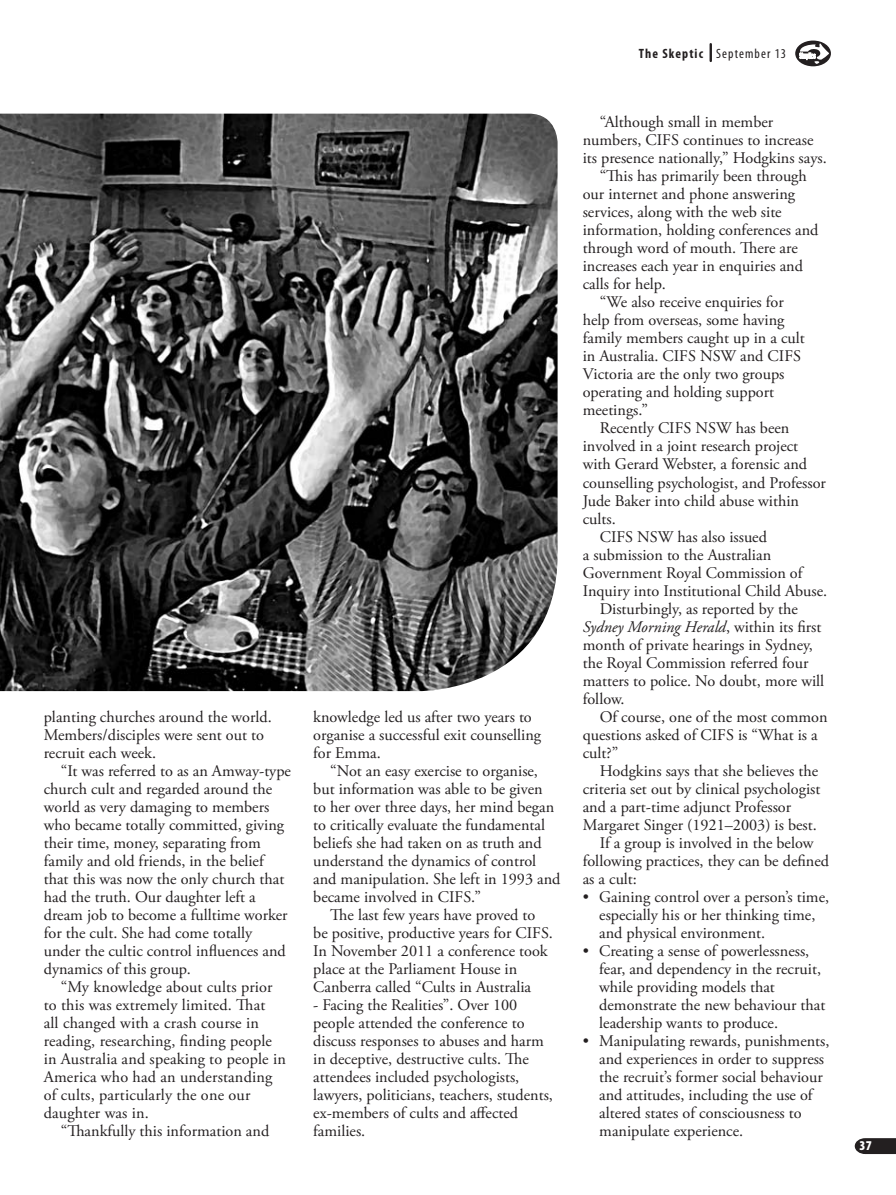
<style>
.page{position:relative;width:896px;height:1195px;background:#fff}
.page>*{position:absolute;margin:0;border:0;box-sizing:border-box;transform-origin:0 0}
.Body_copy{font:16.2px/18px "Adobe Garamond Pro";color:#231f20}
.t1{font:condensed 13.5px "Myriad Pro";letter-spacing:.08em;color:#231f20}
.t2{font:900 condensed 13.5px "Myriad Pro";color:#fff}
.s1{font-weight:700}
.s2{font-style:italic}
</style>
<div class="page">
<svg style="left:854px;top:1138px;width:41px;height:16px"></svg>
<svg style="left:795px;top:41px;width:35px;height:25px"></svg>
<svg style="left:799px;top:42px;width:30px;height:22px"></svg>
<svg style="left:709px;top:44px;width:2px;height:17px"></svg>
<img style="left:0;top:114px;width:557px;height:577px">
<p class="Body_copy" style="left:44px;top:708px;width:229px">planting churches around the world.<br>Members/disciples were sent out to recruit each week.</p>
<p class="Body_copy" style="left:44px;top:762px;width:249px;text-indent:17px">“It was referred to as an Amway-type church cult and regarded around the world as very damaging to members who became totally committed, giving their time, money, separating from family and old friends, in the belief that this was now the only church that had the truth. Our daughter left a dream job to become a fulltime worker for the cult. She had come totally under the cultic control influences and dynamics of this group.</p>
<p class="Body_copy" style="left:44px;top:978px;width:243px;text-indent:17px">“My knowledge about cults prior to this was extremely limited. That<br>all changed with a crash course in reading, researching, finding people in Australia and speaking to people in<br>America who had an understanding of cults, particularly the one our daughter was in.</p>
<p class="Body_copy" style="left:61px;top:1122px;width:210px">“Thankfully this information and</p>
<p class="t1" style="left:638px;top:45px;width:149px"><span class="s1">The Skeptic</span> September 13</p>
<p class="Body_copy" style="left:313px;top:708px;width:229px">knowledge led us after two years to organise a successful exit counselling for Emma.</p>
<p class="Body_copy" style="left:313px;top:762px;width:249px;text-indent:17px">“Not an easy exercise to organise, but information was able to be given<br>to her over three days, her mind began to critically evaluate the fundamental beliefs she had taken on as truth and understand the dynamics of control and manipulation. She left in 1993 and became involved in CIFS.”</p>
<p class="Body_copy" style="left:313px;top:906px;width:241px;text-indent:17px">The last few years have proved to be positive, productive years for CIFS.<br>In November 2011 a conference took place at the Parliament House in Canberra called “Cults in Australia</p>
<p class="Body_copy" style="left:313px;top:996px;width:241px">- Facing the Realities”. Over 100 people attended the conference to discuss responses to abuses and harm in deceptive, destructive cults. The attendees included psychologists, lawyers, politicians, teachers, students, ex-members of cults and affected families.</p>
<p class="Body_copy" style="left:582px;top:114px;width:245px;text-indent:17px">“Although small in member numbers, CIFS continues to increase its presence nationally,” Hodgkins says.</p>
<p class="Body_copy" style="left:582px;top:168px;width:237px;text-indent:17px">“This has primarily been through our internet and phone answering services, along with the web site information, holding conferences and through word of mouth. There are increases each year in enquiries and calls for help.</p>
<p class="Body_copy" style="left:582px;top:294px;width:223px;text-indent:17px">“We also receive enquiries for help from overseas, some having family members caught up in a cult in Australia. CIFS NSW and CIFS<br>Victoria are the only two groups operating and holding support meetings.”</p>
<p class="Body_copy" style="left:582px;top:420px;width:245px;text-indent:17px">Recently CIFS NSW has been involved in a joint research project with Gerard Webster, a forensic and counselling psychologist, and Professor<br>Jude Baker into child abuse within cults.</p>
<p class="Body_copy" style="left:582px;top:528px;width:246px;text-indent:17px">CIFS NSW has also issued<br>a submission to the Australian<br>Government Royal Commission of<br>Inquiry into Institutional Child Abuse.</p>
<p class="Body_copy" style="left:582px;top:600px;width:243px;text-indent:17px">Disturbingly, as reported by the<br><span class="s2">Sydney Morning Herald</span>, within its first month of private hearings in Sydney, the Royal Commission referred four matters to police. No doubt, more will follow.</p>
<p class="Body_copy" style="left:582px;top:708px;width:246px;text-indent:17px">Of course, one of the most common questions asked of CIFS is “What is a cult?”</p>
<p class="Body_copy" style="left:582px;top:762px;width:239px;text-indent:17px">Hodgkins says that she believes the criteria set out by clinical psychologist and a part-time adjunct Professor Margaret Singer (1921–2003) is best.</p>
<p class="Body_copy" style="left:582px;top:834px;width:248px;text-indent:17px">If a group is involved in the below following practices, they can be defined as a cult:</p>
<p class="Body_copy" style="left:599px;top:888px;width:231px;text-indent:-16px">• Gaining control over a person’s time, especially his or her thinking time, and physical environment.</p>
<p class="Body_copy" style="left:599px;top:942px;width:227px;text-indent:-16px">• Creating a sense of powerlessness, fear, and dependency in the recruit, while providing models that demonstrate the new behaviour that leadership wants to produce.</p>
<p class="Body_copy" style="left:599px;top:1032px;width:232px;text-indent:-16px">• Manipulating rewards, punishments, and experiences in order to suppress the recruit’s former social behaviour and attitudes, including the use of altered states of consciousness to manipulate experience.</p>
<p class="t2" style="left:858px;top:1136px;width:14px">03</p>
<p class="t2" style="left:859px;top:1136px;width:14px">37</p>
</div>
